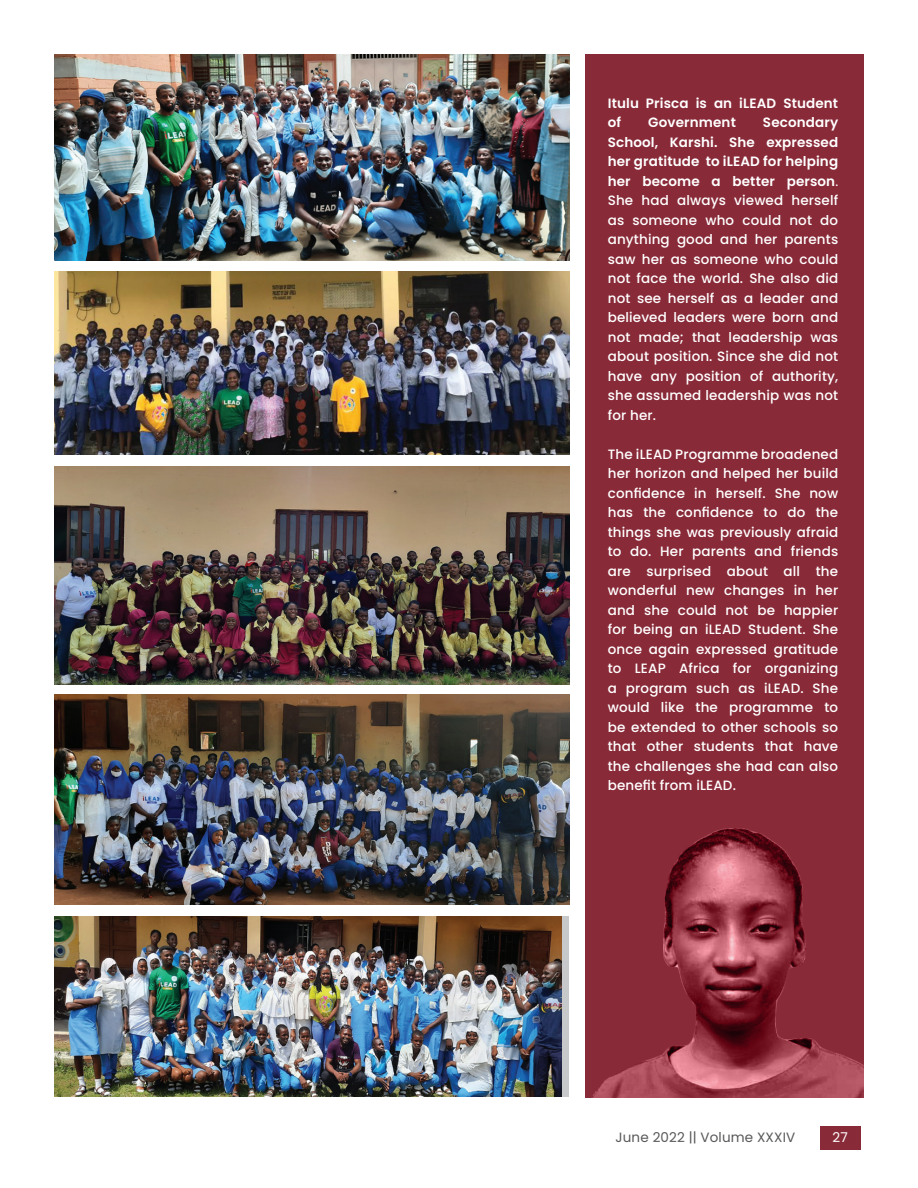
<style>
.page{position:relative;width:918px;height:1188px;background:#fff}
.page>*{position:absolute;margin:0;border:0;box-sizing:border-box;transform-origin:0 0}
.t1{font:500 13.5px/19.5px "Poppins";letter-spacing:.01em;color:#fff;text-align:justify}
.t2{font:600 13.5px/19.5px "Poppins";letter-spacing:.01em;color:#fff}
.t3{font:13.5px "Poppins";letter-spacing:.01em;color:#57585a}
.t4{font:13.5px "Poppins";color:#fff}
.s1{font-weight:600}
.s2{font-weight:400}
</style>
<div class="page">
<div style="left:820px;top:1126px;width:41px;height:24px;background:#892a38"></div>
<img style="left:54px;top:695px;width:515px;height:210px">
<img style="left:54px;top:54px;width:515px;height:206px">
<img style="left:54px;top:466px;width:515px;height:218px">
<img style="left:54px;top:272px;width:515px;height:183px">
<img style="left:54px;top:916px;width:508px;height:181px">
<div style="left:585px;top:54px;width:278px;height:1043px;background:#892a38"></div>
<img style="left:593px;top:828px;width:270px;height:269px">
<p class="t2" style="left:608px;top:93px;width:232px">Itulu Prisca is an iLEAD Student of</p>
<p class="t1" style="left:608px;top:113px;width:232px;text-indent:155px"><span class="s1">Secondary School, Karshi. She expressed her gratitude to iLEAD for helping her become a better person</span><span class="s2">.<br></span>She had always viewed herself as someone who could not do anything good and her parents saw her as someone who could not face the world. She also did not see herself as a leader and believed leaders were born and not made; that leadership was about position. Since she did not have any position of authority, she assumed leadership was not for her.</p>
<p class="t1" style="left:608px;top:444px;width:232px">The iLEAD Programme broadened her horizon and helped her build confidence in herself. She now has the confidence to do the things she was previously afraid to do. Her parents and friends are surprised about all the wonderful new changes in her and she could not be happier for being an iLEAD Student. She once again expressed gratitude to LEAP Africa for organizing a program such as iLEAD. She would like the programme to be extended to other schools so that other students that have the challenges she had can also benefit from iLEAD.</p>
<p class="t2" style="left:648px;top:113px;width:89px">Government</p>
<p class="t3" style="left:616px;top:1129px;width:181px">June 2022 || Volume XXXIV</p>
<p class="t4" style="left:833px;top:1129px;width:17px">27</p>
</div>
